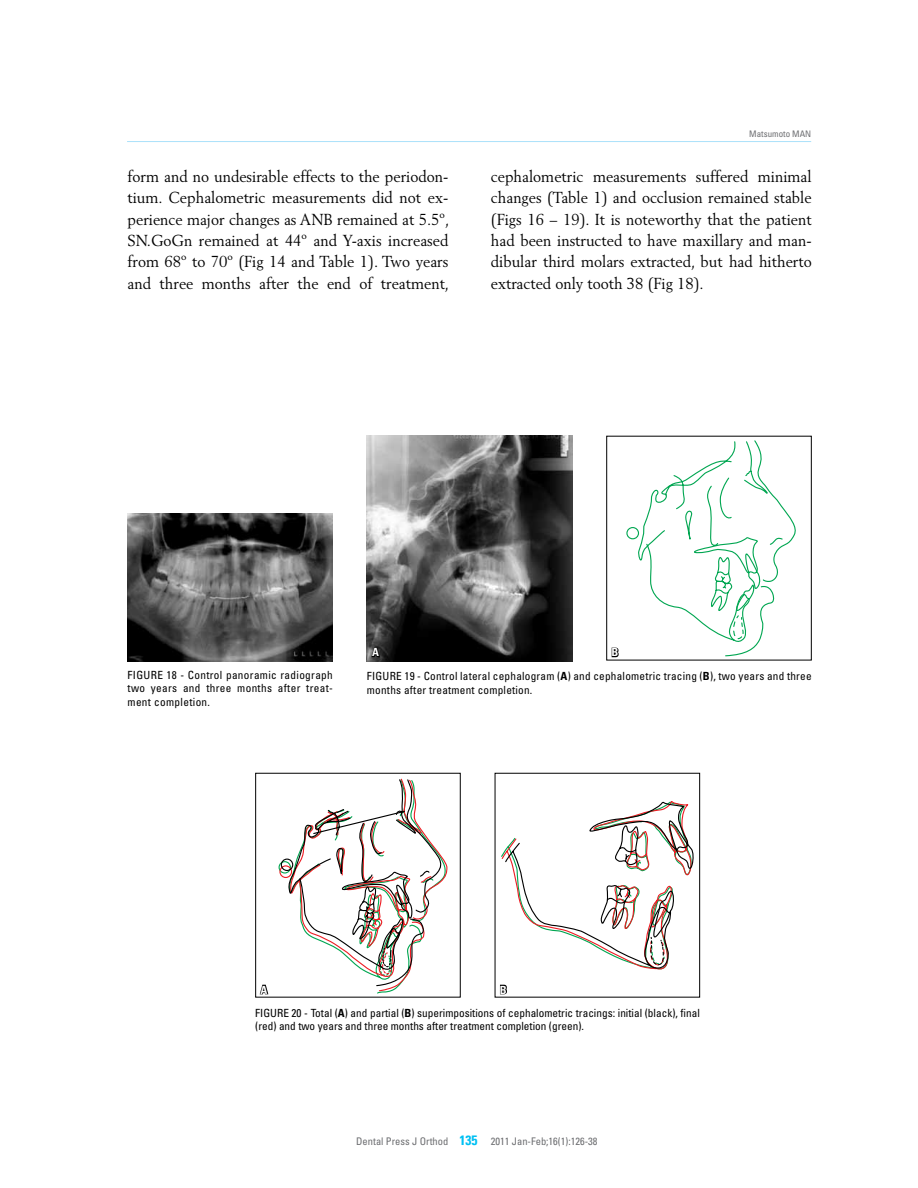
<style>
.page{position:relative;width:918px;height:1188px;background:#fff}
.page>*{position:absolute;margin:0;border:0;box-sizing:border-box;transform-origin:0 0}
.t1{font:15.75px/21.3px "Berling";color:#000;text-align:justify;scale:.95 1}
.t2{font:condensed 11.25px/13.5px "Univers";letter-spacing:.02em;color:#000}
.t3{font:condensed 11.25px/13.5px "Univers";color:#000}
.t4{font:700 condensed 11.25px "Univers";color:#fff}
.t5{font:condensed 10.5px "Univers";color:#6d6e71}
.t6{font:condensed 9px "Univers";color:#6d6e71}
.s1{font-weight:700}
.s2{font-weight:700;font-size:13.5px;color:#00c0f3}
</style>
<div class="page">
<hr style="left:127px;top:141px;width:684px;height:1px;background:#abe1fa">
<div style="left:606px;top:436px;width:206px;height:224px;border:1px solid #000"></div>
<img style="left:128px;top:513px;width:205px;height:148px">
<img style="left:367px;top:435px;width:205px;height:226px">
<svg style="left:370px;top:636px;width:11px;height:22px"></svg>
<svg style="left:611px;top:647px;width:8px;height:11px"></svg>
<svg style="left:626px;top:440px;width:170px;height:217px"></svg>
<div style="left:255px;top:773px;width:206px;height:225px;border:1px solid #000"></div>
<svg style="left:259px;top:984px;width:10px;height:11px"></svg>
<svg style="left:500px;top:984px;width:7px;height:11px"></svg>
<svg style="left:278px;top:778px;width:170px;height:216px"></svg>
<svg style="left:501px;top:801px;width:193px;height:169px"></svg>
<p class="t6" style="left:749px;top:128px;width:63px">Matsumoto MAN</p>
<p class="t1" style="left:128px;top:166px;width:340px">form and no undesirable effects to the periodon&shy;tium. Cephalometric measurements did not ex&shy;perience major changes as ANB remained at 5.5º, SN.GoGn remained at 44º and Y-axis increased from 68º to 70º (Fig 14 and Table 1). Two years and three months after the end of treatment,</p>
<p class="t1" style="left:491px;top:166px;width:339px">cephalometric measurements suffered minimal changes (Table 1) and occlusion remained stable (Figs 16 – 19). It is noteworthy that the patient had been instructed to have maxillary and man&shy;dibular third molars extracted, but had hitherto extracted only tooth 38 (Fig 18).</p>
<p class="t2" style="left:128px;top:668px;width:207px;text-align:justify">FigurE 18 - Control panoramic radiograph two years and three months after treat&shy;ment completion.</p>
<p class="t4" style="left:372px;top:646px;width:8px">A</p>
<p class="t4" style="left:612px;top:646px;width:8px">B</p>
<p class="t2" style="left:367px;top:670px;width:446px">FigurE 19 - Control lateral cephalogram (<span class="s1">A</span>) and cephalometric tracing (<span class="s1">B</span>), two years and three months after treatment completion.</p>
<p class="t4" style="left:261px;top:983px;width:8px">A</p>
<p class="t4" style="left:500px;top:983px;width:8px">B</p>
<p class="t3" style="left:255px;top:1006px;width:446px">FigurE 20 - Total (<span class="s1">A</span>) and partial (<span class="s1">B</span>) superimpositions of cephalometric tracings: initial (black), final (red) and two years and three months after treatment completion (green).</p>
<p class="t5" style="left:356px;top:1134px;width:243px">Dental Press J Orthod <span class="s2">135</span> 2011 Jan-Feb;16(1):126-38</p>
</div>
